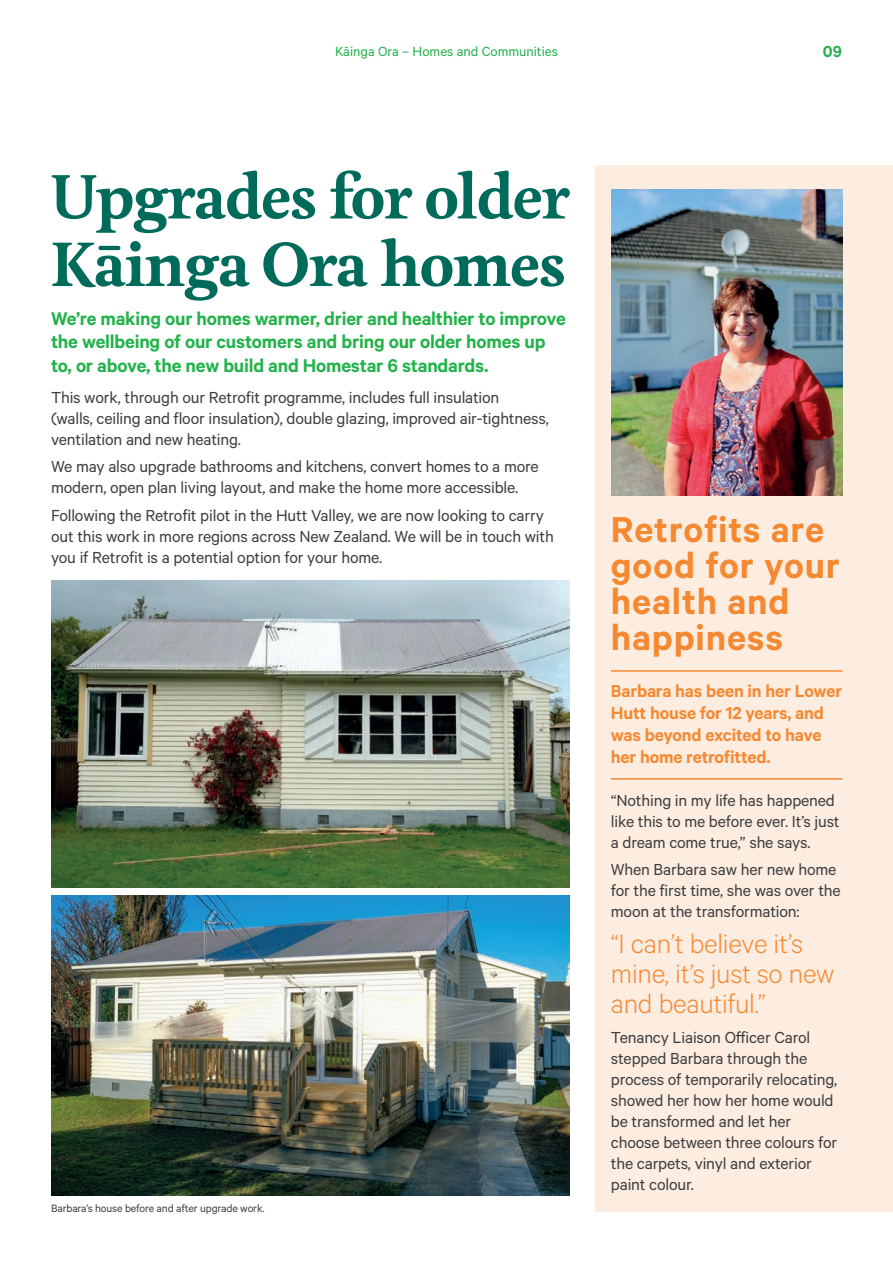
<style>
.page{position:relative;width:893px;height:1263px;background:#fff}
.page>*{position:absolute;margin:0;border:0;box-sizing:border-box;transform-origin:0 0}
.t1{font:700 58.5px/67.5px "Feijoa";letter-spacing:-.02em;color:#006b5b}
.t2{font:600 40.5px/36px "Calibre";letter-spacing:.02em;color:#f58932}
.t3{font:300 30px/30px "Calibre";letter-spacing:-.01em;color:#f58932}
.t4{font:600 20.85px/23.4px "Calibre";letter-spacing:-.01em;color:#23b24b}
.t5{font:600 19.5px/22px "Calibre";letter-spacing:-.01em;color:#f58932}
.t6{font:18px/21px "Calibre";letter-spacing:-.01em;color:#3e3e3f}
.t7{font:600 18px "Calibre";color:#23b24b}
.t8{font:15px "Calibre";color:#23b24b}
.t9{font:12px "Calibre";letter-spacing:-.01em;color:#3e3e3f}
</style>
<div class="page">
<div style="left:596px;top:166px;width:297px;height:1046px;background:#fdede1"></div>
<hr style="left:611px;top:670px;width:232px;height:2px;background:#f58932">
<hr style="left:611px;top:778px;width:232px;height:2px;background:#f58932">
<img style="left:611px;top:189px;width:231px;height:306px">
<img style="left:51px;top:896px;width:519px;height:300px">
<img style="left:51px;top:580px;width:519px;height:308px">
<p class="t8" style="left:335px;top:42px;width:224px">Kāinga Ora – Homes and Communities</p>
<p class="t7" style="left:823px;top:41px;width:21px">09</p>
<h1 class="t1" style="left:51px;top:164px;width:520px">Upgrades for older<br>Kāinga Ora homes</h1>
<p class="t4" style="left:51px;top:306px;width:516px">We’re making our homes warmer, drier and healthier to improve the wellbeing of our customers and bring our older homes up to, or above, the new build and Homestar 6 standards.</p>
<p class="t6" style="left:51px;top:386px;width:499px">This work, through our Retrofit programme, includes full insulation<br>(walls, ceiling and floor insulation), double glazing, improved air-tightness, ventilation and new heating.</p>
<p class="t6" style="left:51px;top:456px;width:489px">We may also upgrade bathrooms and kitchens, convert homes to a more modern, open plan living layout, and make the home more accessible.</p>
<p class="t6" style="left:51px;top:504px;width:504px">Following the Retrofit pilot in the Hutt Valley, we are now looking to carry out this work in more regions across New Zealand. We will be in touch with you if Retrofit is a potential option for your home.</p>
<p class="t9" style="left:51px;top:1201px;width:215px">Barbara’s house before and after upgrade work.</p>
<h2 class="t2" style="left:611px;top:510px;width:231px">Retrofits are good for your health and happiness</h2>
<p class="t5" style="left:611px;top:679px;width:233px">Barbara has been in her Lower<br>Hutt house for 12 years, and was beyond excited to have her home retrofitted.</p>
<p class="t6" style="left:611px;top:789px;width:230px">“Nothing in my life has happened like this to me before ever. It’s just a dream come true,” she says.</p>
<p class="t6" style="left:611px;top:858px;width:231px">When Barbara saw her new home for the first time, she was over the moon at the transformation:</p>
<h3 class="t3" style="left:611px;top:928px;width:225px">“I can’t believe it’s mine, it’s just so new and beautiful.”</h3>
<p class="t6" style="left:611px;top:1026px;width:228px">Tenancy Liaison Officer Carol stepped Barbara through the process of temporarily relocating, showed her how her home would be transformed and let her choose between three colours for the carpets, vinyl and exterior paint colour.</p>
</div>
